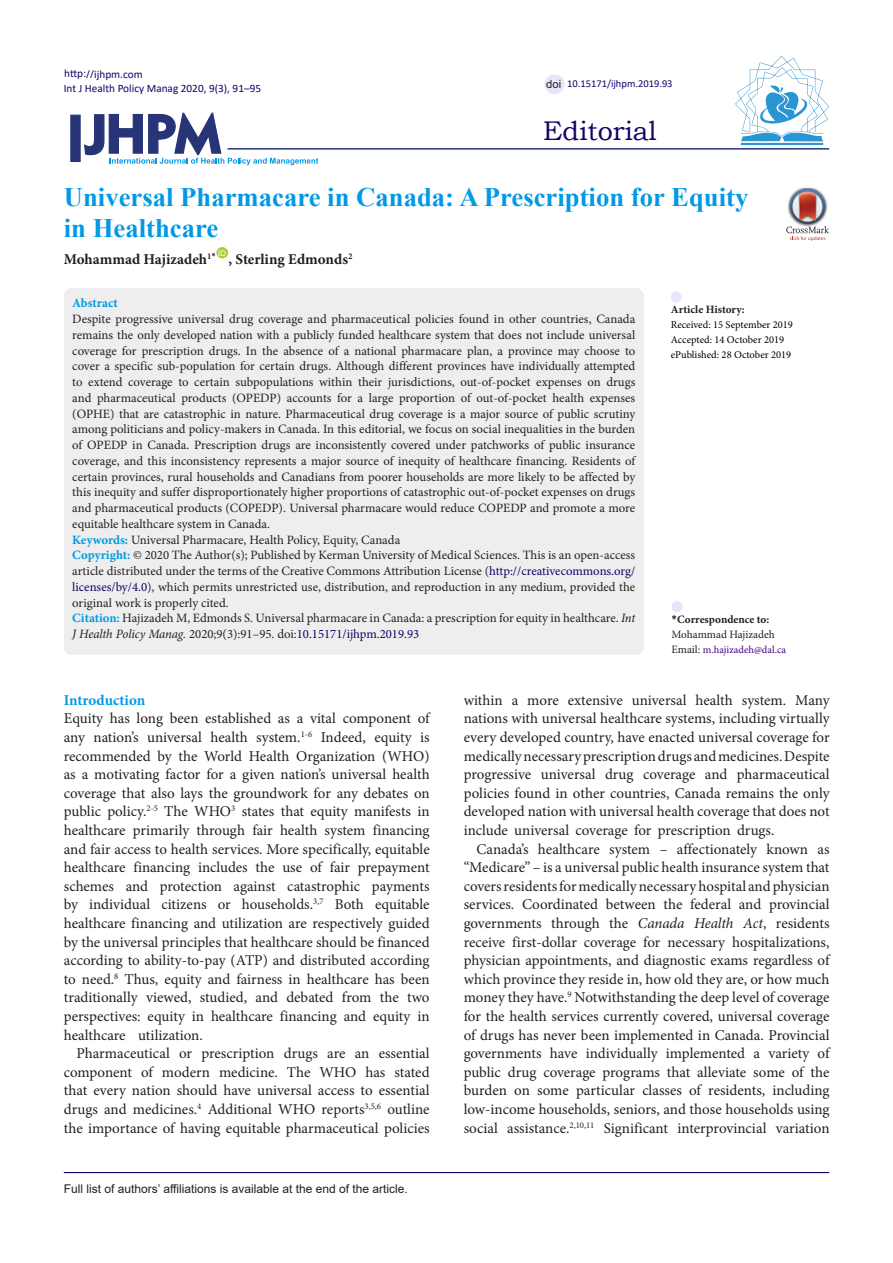
<style>
.page{position:relative;width:893px;height:1263px;background:#fff}
.page>*{position:absolute;margin:0;border:0;box-sizing:border-box;transform-origin:0 0}
.t1{font:27px "Bookman Old Style";color:#190066}
.Default{font:700 26.7px/31.5px "Times New Roman";color:#0099e5}
.t2{font:15px/18.6px "Minion Pro";color:#231f20;text-align:justify}
.Default-2{font:700 15px "Minion Pro";color:#231f20}
.t3{font:700 15px "Minion Pro";letter-spacing:-.005em;color:#0099e5}
.t4{font:12.75px/15.8px "Minion Pro";letter-spacing:-.005em;color:#231f20;text-align:justify}
.Default-3{font:700 12.75px "Minion Pro";color:#0099e5}
.t5{font:12px "Arial";color:#231f20}
.t6{font:11.25px "Calibri";color:#190066}
.t7{font:700 11.25px "Minion Pro";color:#231f20}
.t8{font:11.25px "Minion Pro";letter-spacing:-.005em;color:#231f20}
.t9{font:11.25px "Arial";color:#231f20}
.t10{font:10.5px "Minion Pro";color:#000}
.t11{font:10.5px "Minion Pro";color:#4b0082}
.t12{font:10.5px "Calibri";color:#190066}
.t13{font:7.8px "Arial";color:#fff}
.s1{font-weight:700;color:#0099e5}
.s2{color:#190066}
.s3{font-style:italic}
.s4{font-family:"Calibri"}
.s5{font-size:11.25px;color:#231f20}
</style>
<div class="page">
<svg style="left:84px;top:112px;width:234px;height:53px"></svg>
<div style="left:70px;top:115px;width:11px;height:47px;background:#273578;border:1px solid #273578"></div>
<div style="left:216px;top:247px;width:12px;height:11px;background:#a6ce39;border-radius:50%"></div>
<hr style="left:227px;top:148px;width:602px;height:2px;background:#273578">
<div style="left:64px;top:288px;width:580px;height:367px;background:#eee;border-radius:8px"></div>
<div style="left:672px;top:601px;width:11px;height:11px;background:#e6e6fa;border-radius:50%"></div>
<div style="left:671px;top:291px;width:11px;height:12px;background:#e6e6fa;border-radius:50%"></div>
<hr style="left:64px;top:1172px;width:765px;height:1px;background:#190066">
<hr style="left:741px;top:143px;width:82px;height:2px;background:#2995d2">
<svg style="left:735px;top:56px;width:94px;height:85px"></svg>
<div style="left:544px;top:74px;width:21px;height:20px;background:#e6e6fa;border-radius:50%"></div>
<img style="left:798px;top:188px;width:18px;height:1px">
<svg style="left:786px;top:189px;width:43px;height:52px"></svg>
<p class="t6" style="left:64px;top:66px;width:80px">http://ijhpm.com</p>
<p class="t6" style="left:64px;top:81px;width:199px">Int J Health Policy Manag 2020, 9(3), 91–95</p>
<p class="t9" style="left:546px;top:76px;width:17px">doi</p>
<p class="t12" style="left:567px;top:76px;width:107px">10.15171/ijhpm.2019.93</p>
<p class="t1" style="left:543px;top:113px;width:115px">Editorial</p>
<p class="Default" style="left:64px;top:180px;width:686px">Universal Pharmacare in Canada: A Prescription for Equity in Healthcare</p>
<p class="Default-2" style="left:64px;top:248px;width:154px">Mohammad Hajizadeh<sup>1</sup><sup>*</sup></p>
<p class="t13" style="left:218px;top:248px;width:9px">ID</p>
<p class="Default-2" style="left:229px;top:248px;width:125px">, Sterling Edmonds<sup>2</sup></p>
<p class="Default-3" style="left:72px;top:294px;width:47px">Abstract</p>
<p class="t4" style="left:72px;top:311px;width:565px">Despite progressive universal drug coverage and pharmaceutical policies found in other countries, Canada remains the only developed nation with a publicly funded healthcare system that does not include universal coverage for prescription drugs. In the absence of a national pharmacare plan, a province may choose to cover a specific sub-population for certain drugs. Although different provinces have individually attempted to extend coverage to certain subpopulations within their jurisdictions, out-of-pocket expenses on drugs and pharmaceutical products (OPEDP) accounts for a large proportion of out-of-pocket health expenses (OPHE) that are catastrophic in nature. Pharmaceutical drug coverage is a major source of public scrutiny among politicians and policy-makers in Canada. In this editorial, we focus on social inequalities in the burden of OPEDP in Canada. Prescription drugs are inconsistently covered under patchworks of public insurance coverage, and this inconsistency represents a major source of inequity of healthcare financing. Residents of certain provinces, rural households and Canadians from poorer households are more likely to be affected by this inequity and suffer disproportionately higher proportions of catastrophic out-of-pocket expenses on drugs and pharmaceutical products (COPEDP). Universal pharmacare would reduce COPEDP and promote a more equitable healthcare system in Canada.</p>
<p class="t4" style="left:72px;top:532px;width:329px"><span class="s1">Keywords:</span> Universal Pharmacare, Health Policy, Equity, Canada</p>
<p class="t4" style="left:72px;top:547px;width:565px"><span class="s1">Copyright:</span> © 2020 The Author(s); Published by Kerman University of Medical Sciences. This is an open-access article distributed under the terms of the Creative Commons Attribution License (<span class="s2">http://creativecommons.org/ licenses/by/4.0</span>), which permits unrestricted use, distribution, and reproduction in any medium, provided the original work is properly cited.</p>
<p class="t4" style="left:72px;top:610px;width:564px"><span class="s1">Citation:</span> Hajizadeh M, Edmonds S. Universal pharmacare in Canada: a prescription for equity in healthcare. <span class="s3">Int<br>J Health Policy Manag.</span> 2020;9(3):91–95. doi:<span class="s2">10.15171/ijhpm.2019.93</span></p>
<p class="t7" style="left:671px;top:612px;width:99px"><span class="s4">*</span>Correspondence to:</p>
<p class="t7" style="left:671px;top:302px;width:76px">Article History:</p>
<p class="t10" style="left:671px;top:318px;width:124px">Received: 15 September 2019</p>
<p class="t10" style="left:671px;top:333px;width:115px">Accepted: 14 October 2019</p>
<p class="t10" style="left:671px;top:348px;width:122px">ePublished: 28 October 2019</p>
<p class="t8" style="left:671px;top:627px;width:105px">Mohammad Hajizadeh</p>
<p class="t11" style="left:671px;top:643px;width:116px"><span class="s5">Email:</span> m.hajizadeh@dal.ca</p>
<p class="t3" style="left:64px;top:689px;width:83px">Introduction</p>
<p class="t2" style="left:64px;top:709px;width:367px">Equity has long been established as a vital component of any nation’s universal health system.<sup>1-6</sup> Indeed, equity is recommended by the World Health Organization (WHO) as a motivating factor for a given nation’s universal health coverage that also lays the groundwork for any debates on public policy.<sup>2-5</sup> The WHO<sup>3</sup> states that equity manifests in healthcare primarily through fair health system financing and fair access to health services. More specifically, equitable healthcare financing includes the use of fair prepayment schemes and protection against catastrophic payments by individual citizens or households.<sup>3,7</sup> Both equitable healthcare financing and utilization are respectively guided by the universal principles that healthcare should be financed according to ability-to-pay (ATP) and distributed according to need.<sup>8</sup> Thus, equity and fairness in healthcare has been traditionally viewed, studied, and debated from the two perspectives: equity in healthcare financing and equity in healthcare utilization.</p>
<p class="t2" style="left:64px;top:1044px;width:367px;text-indent:13px">Pharmaceutical or prescription drugs are an essential component of modern medicine. The WHO has stated that every nation should have universal access to essential drugs and medicines.<sup>4</sup> Additional WHO reports<sup>3,5,6</sup> outline the importance of having equitable pharmaceutical policies</p>
<p class="t5" style="left:64px;top:1180px;width:346px">Full list of authors’ affiliations is available at the end of the article.</p>
<p class="t2" style="left:464px;top:691px;width:367px">within a more extensive universal health system. Many nations with universal healthcare systems, including virtually every developed country, have enacted universal coverage for medically necessary prescription drugs and medicines. Despite progressive universal drug coverage and pharmaceutical policies found in other countries, Canada remains the only developed nation with universal health coverage that does not include universal coverage for prescription drugs.</p>
<p class="t2" style="left:464px;top:839px;width:367px;text-indent:13px">Canada’s healthcare system – affectionately known as “Medicare” – is a universal public health insurance system that covers residents for medically necessary hospital and physician services. Coordinated between the federal and provincial governments through the <span class="s3">Canada Health Act</span>, residents receive first-dollar coverage for necessary hospitalizations, physician appointments, and diagnostic exams regardless of which province they reside in, how old they are, or how much money they have.<sup>9</sup> Notwithstanding the deep level of coverage for the health services currently covered, universal coverage of drugs has never been implemented in Canada. Provincial governments have individually implemented a variety of public drug coverage programs that alleviate some of the burden on some particular classes of residents, including low-income households, seniors, and those households using social assistance.<sup>2,10,11</sup> Significant interprovincial variation</p>
</div>
